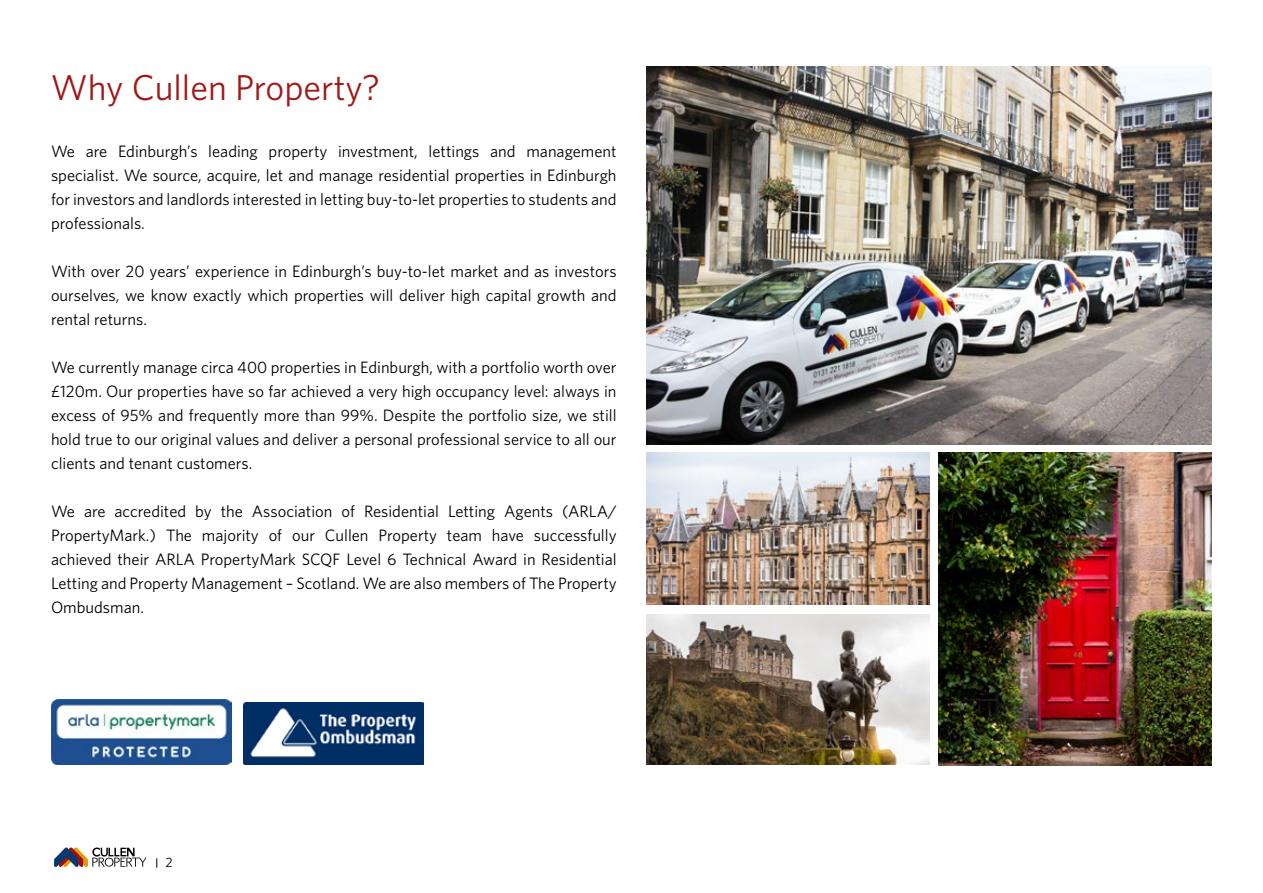
<style>
.page{position:relative;width:1263px;height:893px;background:#fff}
.page>*{position:absolute;margin:0;border:0;box-sizing:border-box;transform-origin:0 0}
.t1{font:36px "Whitney";color:#9e1a18}
.t2{font:16.5px/24px "Whitney";color:#000;text-align:justify}
.t3{font:13.5px "Whitney";color:#000}
</style>
<div class="page">
<svg style="left:54px;top:847px;width:93px;height:20px"></svg>
<img style="left:51px;top:699px;width:180px;height:66px">
<img style="left:243px;top:702px;width:180px;height:63px">
<img style="left:646px;top:67px;width:566px;height:377px">
<img style="left:646px;top:453px;width:283px;height:152px">
<img style="left:938px;top:453px;width:274px;height:312px">
<img style="left:646px;top:614px;width:283px;height:151px">
<h1 class="t1" style="left:51px;top:66px;width:331px">Why Cullen Property?</h1>
<p class="t2" style="left:51px;top:139px;width:567px">We are Edinburgh’s leading property investment, lettings and management specialist. We source, acquire, let and manage residential properties in Edinburgh for investors and landlords interested in letting buy-to-let properties to students and professionals.</p>
<p class="t2" style="left:51px;top:259px;width:567px">With over 20 years’ experience in Edinburgh’s buy-to-let market and as investors ourselves, we know exactly which properties will deliver high capital growth and rental returns.</p>
<p class="t2" style="left:51px;top:355px;width:567px">We currently manage circa 400 properties in Edinburgh, with a portfolio worth over £120m. Our properties have so far achieved a very high occupancy level: always in excess of 95% and frequently more than 99%. Despite the portfolio size, we still hold true to our original values and deliver a personal professional service to all our clients and tenant customers.</p>
<p class="t2" style="left:51px;top:499px;width:567px">We are accredited by the Association of Residential Letting Agents (ARLA/ PropertyMark.) The majority of our Cullen Property team have successfully achieved their ARLA PropertyMark SCQF Level 6 Technical Award in Residential Letting and Property Management – Scotland. We are also members of The Property Ombudsman.</p>
<p class="t3" style="left:165px;top:854px;width:9px">2</p>
</div>
